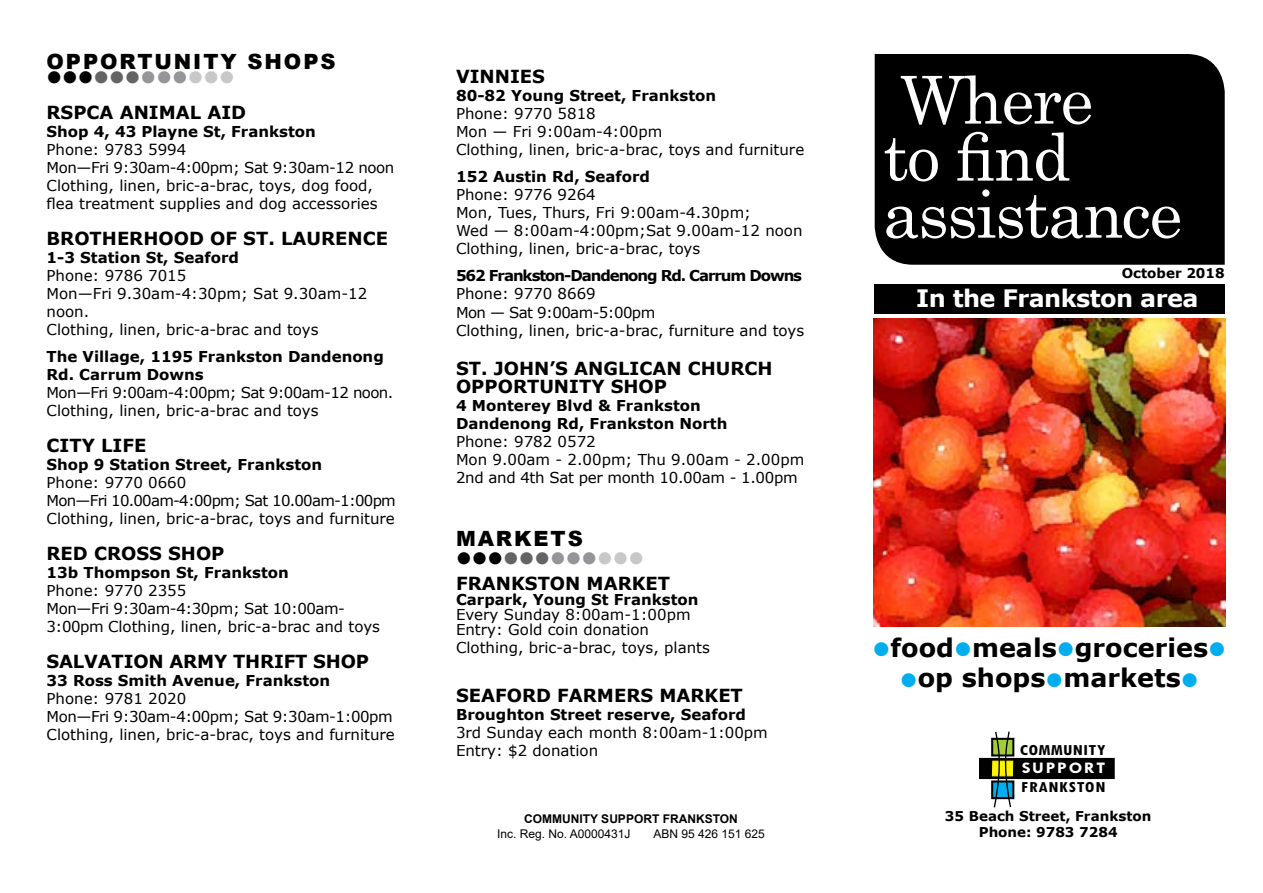
<style>
.page{position:relative;width:1263px;height:893px;background:#fff}
.page>*{position:absolute;margin:0;border:0;box-sizing:border-box;transform-origin:0 0}
.t1{font:66px/57px "Century Schoolbook";letter-spacing:-.025em;color:#fff}
.t2{font:700 25.5px "Verdana";color:#000}
.t3{font:700 24px "Verdana";letter-spacing:-.025em;color:#fff}
.t4{font:21px "Wingdings";color:#000}
.t5{font:900 21px "Arial";letter-spacing:.09em;color:#000}
.t6{font:700 18px/18px "Verdana";color:#000}
.t7{font:700 condensed 16.2px "Tw Cen";letter-spacing:.02em;color:#000;scale:1.14 1}
.t8{font:700 condensed 16.2px "Tw Cen";letter-spacing:.04em;color:#000;scale:1.14 1}
.t9{font:700 16.2px "Tw Cen";letter-spacing:.09em;color:#fff;scale:1.14 1}
.t10{font:15px/18px "Verdana";color:#000}
.t11{font:700 15px/18px "Verdana";color:#000}
.t12{font:700 15px "Verdana";letter-spacing:-.07em;color:#000}
.t13{font:700 13.5px/16.2px "Verdana";color:#000;text-align:center}
.t14{font:12px "Arial";color:#000}
.t15{font:700 12px "Arial";color:#000}
.s1{color:#636466}
.s2{color:#939598}
.s3{color:#c7c8ca}
.s4{color:#00aeef}
</style>
<div class="page">
<div style="left:875px;top:54px;width:350px;height:211px;background:#000"></div>
<div style="left:874px;top:284px;width:351px;height:29px;background:#000"></div>
<img style="left:873px;top:319px;width:353px;height:307px">
<div style="left:979px;top:758px;width:135px;height:20px;background:#000"></div>
<div style="left:979px;top:758px;width:135px;height:21px;border:1px solid #000"></div>
<svg style="left:985px;top:731px;width:121px;height:77px"></svg>
<h3 class="t5" style="left:47px;top:46px;width:290px">OPPORTUNITY SHOPS</h3>
<h3 class="t4" style="left:47px;top:66px;width:190px">●●●<span class="s1">●●●</span><span class="s2">●●●</span><span class="s3">●●●</span></h3>
<p class="t6" style="left:47px;top:103px;width:201px">RSPCA ANIMAL AID</p>
<p class="t11" style="left:47px;top:122px;width:271px">Shop 4, 43 Playne St, Frankston</p>
<p class="t10" style="left:47px;top:140px;width:349px">Phone: 9783 5994<br>Mon—Fri 9:30am-4:00pm; Sat 9:30am-12 noon Clothing, linen, bric-a-brac, toys, dog food, flea treatment supplies and dog accessories</p>
<p class="t6" style="left:47px;top:229px;width:343px">BROTHERHOOD OF ST. LAURENCE</p>
<p class="t11" style="left:47px;top:248px;width:194px">1-3 Station St, Seaford</p>
<p class="t10" style="left:47px;top:266px;width:322px">Phone: 9786 7015<br>Mon—Fri 9.30am-4:30pm; Sat 9.30am-12 noon.<br>Clothing, linen, bric-a-brac and toys</p>
<p class="t11" style="left:47px;top:347px;width:339px">The Village, 1195 Frankston Dandenong<br>Rd. Carrum Downs</p>
<p class="t10" style="left:47px;top:383px;width:348px">Mon—Fri 9:00am-4:00pm; Sat 9:00am-12 noon.<br>Clothing, linen, bric-a-brac and toys</p>
<p class="t6" style="left:47px;top:436px;width:101px">CITY LIFE</p>
<p class="t11" style="left:47px;top:455px;width:277px">Shop 9 Station Street, Frankston</p>
<p class="t10" style="left:47px;top:473px;width:351px">Phone: 9770 0660<br>Mon—Fri 10.00am-4:00pm; Sat 10.00am-1:00pm<br>Clothing, linen, bric-a-brac, toys and furniture</p>
<p class="t6" style="left:47px;top:544px;width:179px">RED CROSS SHOP</p>
<p class="t11" style="left:47px;top:563px;width:244px">13b Thompson St, Frankston</p>
<p class="t10" style="left:47px;top:581px;width:335px">Phone: 9770 2355<br>Mon—Fri 9:30am-4:30pm; Sat 10:00am-<br>3:00pm Clothing, linen, bric-a-brac and toys</p>
<p class="t6" style="left:47px;top:652px;width:324px">SALVATION ARMY THRIFT SHOP</p>
<p class="t11" style="left:47px;top:671px;width:285px">33 Ross Smith Avenue, Frankston</p>
<p class="t10" style="left:47px;top:689px;width:350px">Phone: 9781 2020<br>Mon—Fri 9:30am-4:00pm; Sat 9:30am-1:00pm<br>Clothing, linen, bric-a-brac, toys and furniture</p>
<p class="t6" style="left:456px;top:68px;width:90px">VINNIES</p>
<p class="t11" style="left:456px;top:87px;width:262px">80-82 Young Street, Frankston</p>
<p class="t10" style="left:456px;top:105px;width:350px">Phone: 9770 5818<br>Mon — Fri 9:00am-4:00pm<br>Clothing, linen, bric-a-brac, toys and furniture</p>
<p class="t11" style="left:456px;top:168px;width:196px">152 Austin Rd, Seaford</p>
<p class="t10" style="left:456px;top:186px;width:348px">Phone: 9776 9264<br>Mon, Tues, Thurs, Fri 9:00am-4.30pm;<br>Wed — 8:00am-4:00pm;Sat 9.00am-12 noon<br>Clothing, linen, bric-a-brac, toys</p>
<p class="t12" style="left:456px;top:265px;width:348px">562 Frankston-Dandenong Rd. Carrum Downs</p>
<p class="t10" style="left:456px;top:285px;width:350px">Phone: 9770 8669<br>Mon — Sat 9:00am-5:00pm<br>Clothing, linen, bric-a-brac, furniture and toys</p>
<p class="t6" style="left:456px;top:359px;width:318px">ST. JOHN’S ANGLICAN CHURCH<br>OPPORTUNITY SHOP</p>
<p class="t11" style="left:456px;top:396px;width:273px">4 Monterey Blvd &amp; Frankston<br>Dandenong Rd, Frankston North</p>
<p class="t10" style="left:456px;top:432px;width:350px">Phone: 9782 0572<br>Mon 9.00am - 2.00pm; Thu 9.00am - 2.00pm<br>2nd and 4th Sat per month 10.00am - 1.00pm</p>
<h3 class="t5" style="left:456px;top:523px;width:128px">MARKETS</h3>
<h3 class="t4" style="left:456px;top:547px;width:190px">●●●<span class="s1">●●●</span><span class="s2">●●●</span><span class="s3">●●●</span></h3>
<p class="t6" style="left:456px;top:574px;width:216px">FRANKSTON MARKET</p>
<p class="t11" style="left:456px;top:590px;width:244px">Carpark, Young St Frankston</p>
<p class="t10" style="left:456px;top:607px;width:236px;line-height:15px">Every Sunday 8:00am-1:00pm<br>Entry: Gold coin donation</p>
<p class="t10" style="left:456px;top:638px;width:255px">Clothing, bric-a-brac, toys, plants</p>
<p class="t6" style="left:456px;top:686px;width:288px">SEAFORD FARMERS MARKET</p>
<p class="t11" style="left:456px;top:705px;width:292px">Broughton Street reserve, Seaford</p>
<p class="t10" style="left:456px;top:723px;width:313px">3rd Sunday each month 8:00am-1:00pm<br>Entry: $2 donation</p>
<p class="t15" style="left:524px;top:811px;width:215px">COMMUNITY SUPPORT FRANKSTON</p>
<p class="t14" style="left:497px;top:825px;width:135px">Inc. Reg. No. A0000431J</p>
<p class="t14" style="left:653px;top:825px;width:113px">ABN 95 426 151 625</p>
<h1 class="t1" style="left:883px;top:66px;width:301px">Where<br>to find assistance</h1>
<p class="t13" style="left:1122px;top:265px;width:104px">October 2018</p>
<h3 class="t3" style="left:916px;top:281px;width:284px">In the Frankston area</h3>
<h2 class="t2" style="left:872px;top:629px;width:355px"><span class="s4">●</span>food<span class="s4">●</span>meals<span class="s4">●</span>groceries<span class="s4">●</span></h2>
<h2 class="t2" style="left:900px;top:660px;width:301px"><span class="s4">●</span>op shops<span class="s4">●</span>markets<span class="s4">●</span></h2>
<p class="t7" style="left:1020px;top:740px;width:77px">COMMUNITY</p>
<p class="t9" style="left:1022px;top:759px;width:75px">SUPPORT</p>
<p class="t8" style="left:1021px;top:777px;width:75px">FRANKSTON</p>
<p class="t13" style="left:945px;top:808px;width:208px">35 Beach Street, Frankston<br>Phone: 9783 7284</p>
</div>
